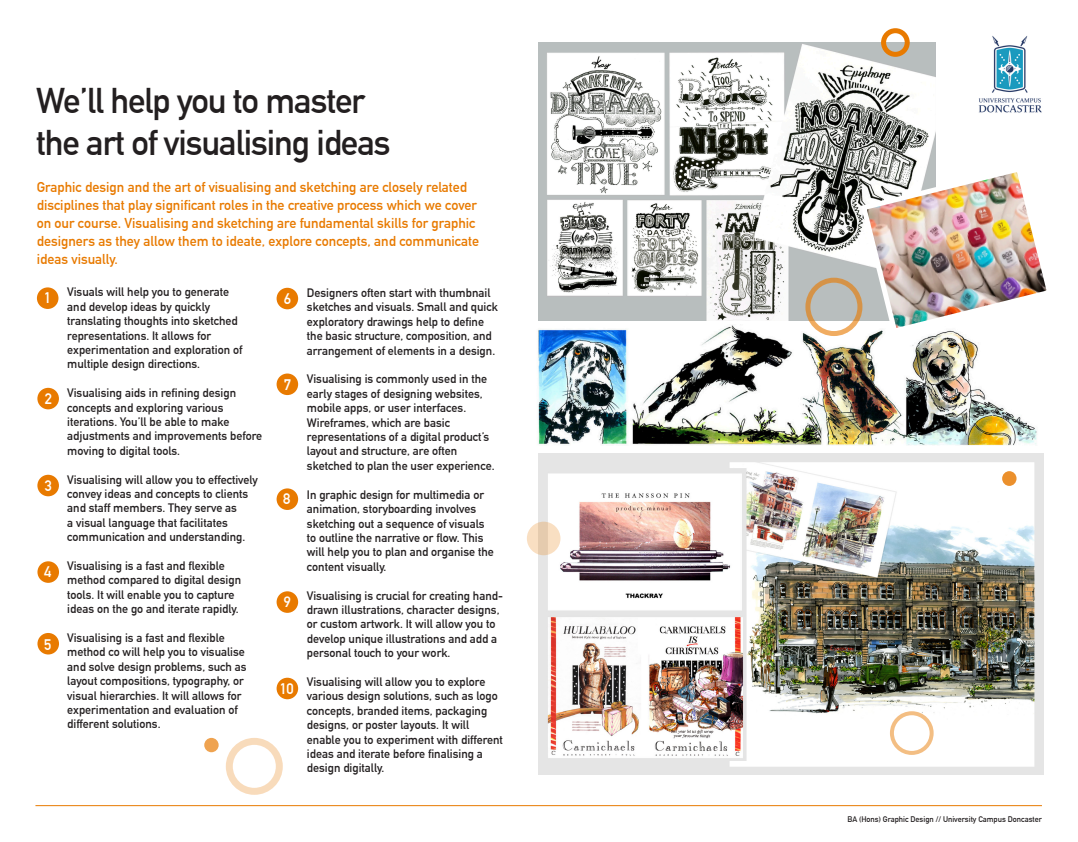
<style>
.page{position:relative;width:1078px;height:842px;background:#fff}
.page>*{position:absolute;margin:0;border:0;box-sizing:border-box;transform-origin:0 0}
.t1{font:700 35px/42px "DIN Alternate";letter-spacing:-.03em;color:#231f20}
.t2{font:700 15px "DIN Alternate";color:#fff}
.t3{font:700 14px/18px "DIN Alternate";color:#e87a00}
.t4{font:700 12px/14.4px "DIN Alternate";color:#231f20}
.t5{font:700 8px "DIN Alternate";color:#231f20}
</style>
<div class="page">
<img style="left:538px;top:43px;width:397px;height:277px">
<hr style="left:35px;top:805px;width:1006px;height:1px;background:#e87a00">
<div style="left:37px;top:287px;width:21px;height:22px;background:#e87a00;border-radius:50%"></div>
<div style="left:37px;top:388px;width:22px;height:21px;background:#e87a00;border-radius:50%"></div>
<div style="left:37px;top:475px;width:22px;height:21px;background:#e87a00;border-radius:50%"></div>
<div style="left:37px;top:561px;width:22px;height:22px;background:#e87a00;border-radius:50%"></div>
<img style="left:978px;top:36px;width:64px;height:77px">
<div style="left:204px;top:738px;width:14px;height:14px;background:#efa350;border-radius:50%"></div>
<div style="left:880px;top:28px;width:29px;height:29px;border:5px solid #e87a00;border-radius:50%"></div>
<div style="left:37px;top:633px;width:22px;height:21px;background:#e87a00;border-radius:50%"></div>
<div style="left:276px;top:288px;width:22px;height:21px;background:#e87a00;border-radius:50%"></div>
<div style="left:276px;top:373px;width:22px;height:22px;background:#e87a00;border-radius:50%"></div>
<div style="left:276px;top:488px;width:22px;height:22px;background:#e87a00;border-radius:50%"></div>
<div style="left:276px;top:591px;width:22px;height:22px;background:#e87a00;border-radius:50%"></div>
<div style="left:276px;top:678px;width:22px;height:21px;background:#e87a00;border-radius:50%"></div>
<div style="left:226px;top:738px;width:57px;height:57px;border:7px solid #e87a00;border-radius:50%"></div>
<img style="left:539px;top:454px;width:504px;height:321px">
<svg style="left:1001px;top:471px;width:15px;height:15px"></svg>
<svg style="left:526px;top:522px;width:34px;height:33px"></svg>
<img style="left:538px;top:324px;width:499px;height:121px">
<div style="left:889px;top:711px;width:44px;height:44px;border:4px solid #e87a00;border-radius:50%"></div>
<div style="left:805px;top:278px;width:57px;height:58px;border:5px solid #e87a00;border-radius:50%"></div>
<img style="left:857px;top:163px;width:190px;height:174px">
<p class="t1" style="left:36px;top:77px;width:356px">We’ll help you to master the art of visualising ideas</p>
<p class="t3" style="left:37px;top:177px;width:443px">Graphic design and the art of visualising and sketching are closely related disciplines that play significant roles in the creative process which we cover on our course. Visualising and sketching are fundamental skills for graphic designers as they allow them to ideate, explore concepts, and communicate ideas visually.</p>
<p class="t4" style="left:307px;top:285px;width:193px">Designers often start with thumbnail sketches and visuals. Small and quick exploratory drawings help to define the basic structure, composition, and arrangement of elements in a design.</p>
<p class="t4" style="left:307px;top:371px;width:189px">Visualising is commonly used in the early stages of designing websites, mobile apps, or user interfaces.<br>Wireframes, which are basic representations of a digital product’s layout and structure, are often sketched to plan the user experience.</p>
<p class="t4" style="left:307px;top:486px;width:188px">In graphic design for multimedia or animation, storyboarding involves sketching out a sequence of visuals to outline the narrative or flow. This will help you to plan and organise the content visually.</p>
<p class="t4" style="left:307px;top:587px;width:197px">Visualising is crucial for creating hand&shy;drawn illustrations, character designs, or custom artwork. It will allow you to develop unique illustrations and add a personal touch to your work.</p>
<p class="t4" style="left:307px;top:674px;width:197px">Visualising will allow you to explore various design solutions, such as logo concepts, branded items, packaging designs, or poster layouts. It will enable you to experiment with different ideas and iterate before finalising a design digitally.</p>
<p class="t4" style="left:67px;top:284px;width:177px">Visuals will help you to generate and develop ideas by quickly translating thoughts into sketched representations. It allows for experimentation and exploration of multiple design directions.</p>
<p class="t4" style="left:67px;top:385px;width:196px">Visualising aids in refining design concepts and exploring various iterations. You’ll be able to make adjustments and improvements before moving to digital tools.</p>
<p class="t4" style="left:67px;top:471px;width:192px">Visualising will allow you to effectively convey ideas and concepts to clients and staff members. They serve as<br>a visual language that facilitates communication and understanding.</p>
<p class="t4" style="left:67px;top:558px;width:175px">Visualising is a fast and flexible method compared to digital design tools. It will enable you to capture ideas on the go and iterate rapidly.</p>
<p class="t4" style="left:67px;top:630px;width:181px">Visualising is a fast and flexible method co will help you to visualise and solve design problems, such as layout compositions, typography, or visual hierarchies. It will allows for experimentation and evaluation of different solutions.</p>
<p class="t2" style="left:44px;top:287px;width:9px">1</p>
<p class="t2" style="left:284px;top:287px;width:9px">6</p>
<p class="t2" style="left:284px;top:373px;width:9px">7</p>
<p class="t2" style="left:45px;top:387px;width:9px">2</p>
<p class="t2" style="left:45px;top:474px;width:9px">3</p>
<p class="t2" style="left:283px;top:488px;width:9px">8</p>
<p class="t2" style="left:44px;top:560px;width:9px">4</p>
<p class="t2" style="left:284px;top:590px;width:9px">9</p>
<p class="t2" style="left:44px;top:633px;width:9px">5</p>
<p class="t2" style="left:280px;top:678px;width:15px">10</p>
<p class="t5" style="left:847px;top:813px;width:196px">BA (Hons) Graphic Design // University Campus Doncaster</p>
</div>
